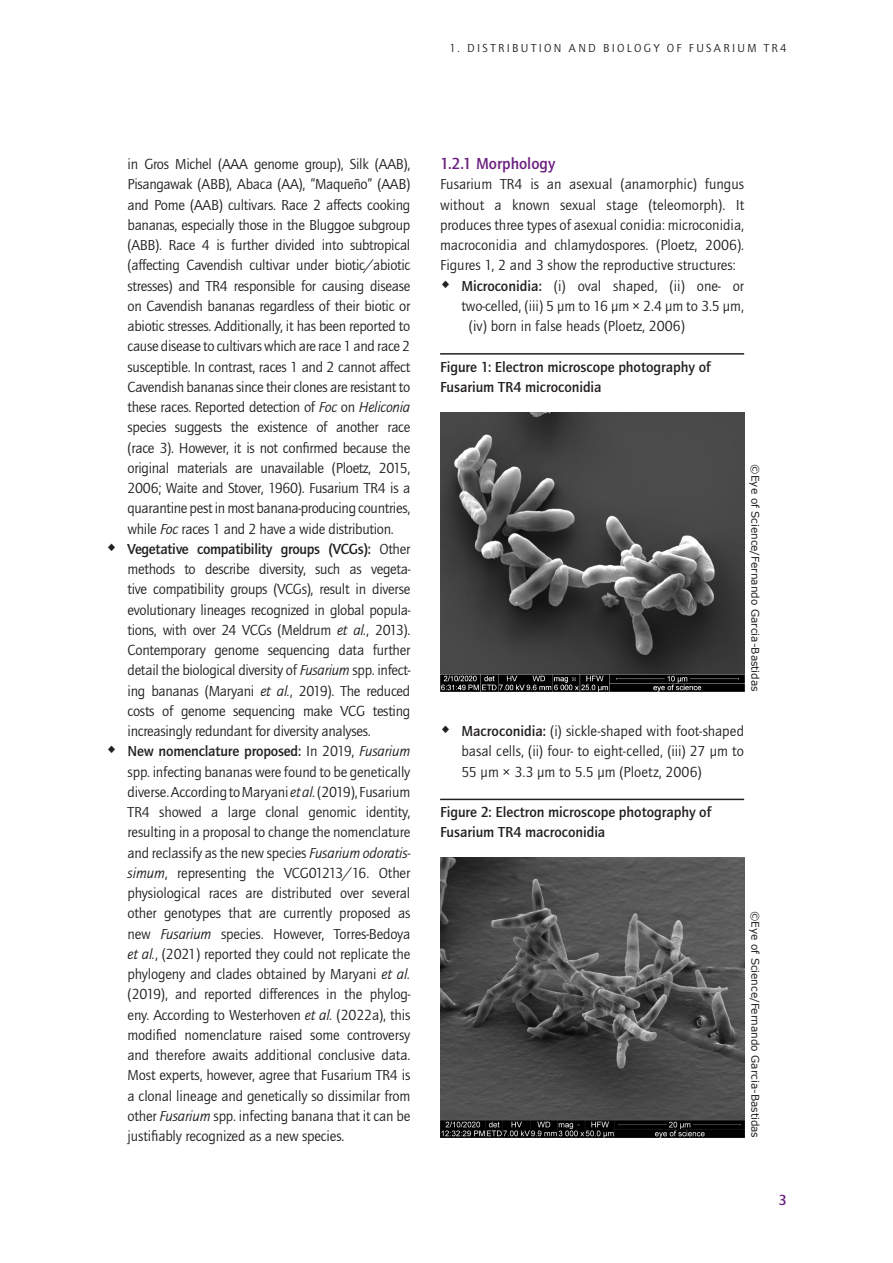
<style>
.page{position:relative;width:893px;height:1263px;background:#fff}
.page>*{position:absolute;margin:0;border:0;box-sizing:border-box;transform-origin:0 0}
.t1{font:500 16.5px "Quay Sans ITC Std";color:#6b1f7e}
.t2{font:15px/20.2px "Quay Sans ITC Std";letter-spacing:-.02em;color:#231f20}
.t3{font:15px "Quay Sans ITC Std";color:#231f20}
.t4{font:500 15px/20.2px "Quay Sans ITC Std";letter-spacing:-.005em;color:#231f20}
.t5{font:500 15px "Quay Sans ITC Std";color:#6b1f7e}
.t6{font:12px "Quay Sans ITC Std";letter-spacing:.19em;color:#231f20}
.t7{font:10.5px "Verdana";color:#231f20}
.s1{font-style:italic}
.s2{font-weight:500}
</style>
<div class="page">
<hr style="left:440px;top:353px;width:304px;height:2px;background:#231f20">
<img style="left:440px;top:412px;width:304px;height:280px">
<hr style="left:440px;top:799px;width:304px;height:1px;background:#231f20">
<img style="left:440px;top:857px;width:304px;height:281px">
<p class="t6" style="left:450px;top:41px;width:339px">1. DISTRIBUTION AND BIOLOGY OF FUSARIUM TR4</p>
<p class="t2" style="left:128px;top:154px;width:284px">in Gros Michel (AAA genome group), Silk (AAB), Pisangawak (ABB), Abaca (AA), “Maqueño” (AAB) and Pome (AAB) cultivars. Race 2 affects cooking bananas, especially those in the Bluggoe subgroup (ABB). Race 4 is further divided into subtropical (affecting Cavendish cultivar under biotic/abiotic stresses) and TR4 responsible for causing disease on Cavendish bananas regardless of their biotic or abiotic stresses. Additionally, it has been reported to cause disease to cultivars which are race 1 and race 2 susceptible. In contrast, races 1 and 2 cannot affect Cavendish bananas since their clones are resistant to these races. Reported detection of <span class="s1">Foc</span> on <span class="s1">Heliconia </span>species suggests the existence of another race (race 3). However, it is not confirmed because the original materials are unavailable (Ploetz, 2015, 2006; Waite and Stover, 1960). Fusarium TR4 is a quarantine pest in most banana-producing countries, while <span class="s1">Foc</span> races 1 and 2 have a wide distribution.<br><span class="s2">Vegetative compatibility groups (VCGs):</span> Other methods to describe diversity, such as vegeta&shy;tive compatibility groups (VCGs), result in diverse evolutionary lineages recognized in global popula&shy;tions, with over 24 VCGs (Meldrum <span class="s1">et al.</span>, 2013).<br>Contemporary genome sequencing data further detail the biological diversity of <span class="s1">Fusarium</span> spp. infect&shy;ing bananas (Maryani <span class="s1">et al.</span>, 2019). The reduced costs of genome sequencing make VCG testing increasingly redundant for diversity analyses.<br><span class="s2">New nomenclature proposed:</span> In 2019, <span class="s1">Fusarium </span>spp. infecting bananas were found to be genetically diverse. According to Maryani <span class="s1">et al.</span> (2019), Fusarium TR4 showed a large clonal genomic identity, resulting in a proposal to change the nomenclature and reclassify as the new species <span class="s1">Fusarium odoratis&shy;simum</span>, representing the VCG01213/16. Other physiological races are distributed over several other genotypes that are currently proposed as new <span class="s1">Fusarium</span> species. However, Torres-Bedoya <span class="s1">et al.</span>, (2021) reported they could not replicate the phylogeny and clades obtained by Maryani <span class="s1">et al. </span>(2019), and reported differences in the phylog&shy;eny. According to Westerhoven <span class="s1">et al.</span> (2022a), this modified nomenclature raised some controversy and therefore awaits additional conclusive data.<br>Most experts, however, agree that Fusarium TR4 is a clonal lineage and genetically so dissimilar from other <span class="s1">Fusarium</span> spp. infecting banana that it can be justifiably recognized as a new species.</p>
<p class="t1" style="left:440px;top:154px;width:117px">1.2.1 Morphology</p>
<p class="t3" style="left:440px;top:176px;width:306px">Fusarium TR4 is an asexual (anamorphic) fungus</p>
<p class="t3" style="left:440px;top:196px;width:306px">without a known sexual stage (teleomorph). It</p>
<p class="t3" style="left:440px;top:217px;width:306px">produces three types of asexual conidia: microconidia,</p>
<p class="t3" style="left:440px;top:237px;width:306px">macroconidia and chlamydospores. (Ploetz, 2006).</p>
<p class="t3" style="left:440px;top:257px;width:297px">Figures 1, 2 and 3 show the reproductive structures:</p>
<p class="t3" style="left:461px;top:277px;width:284px"><span class="s2">Microconidia:</span> (i) oval shaped, (ii) one- or</p>
<p class="t3" style="left:461px;top:298px;width:284px">two-celled, (iii) 5 μm to 16 μm × 2.4 μm to 3.5 μm,</p>
<p class="t3" style="left:469px;top:318px;width:218px">(iv) born in false heads (Ploetz, 2006)</p>
<p class="t4" style="left:440px;top:357px;width:272px">Figure 1: Electron microscope photography of<br>Fusarium TR4 microconidia</p>
<p class="t7" style="left:763px;top:464px;width:229px;rotate:90deg">©Eye of Science/Fernando Garcia-Bastidas</p>
<p class="t2" style="left:461px;top:721px;width:284px;text-align:justify"><span class="s2">Macroconidia:</span> (i) sickle-shaped with foot-shaped basal cells, (ii) four- to eight-celled, (iii) 27 μm to 55 μm × 3.3 μm to 5.5 μm (Ploetz, 2006)</p>
<p class="t4" style="left:440px;top:802px;width:273px">Figure 2: Electron microscope photography of<br>Fusarium TR4 macroconidia</p>
<p class="t7" style="left:763px;top:911px;width:229px;rotate:90deg">©Eye of Science/Fernando Garcia-Bastidas</p>
<p class="t5" style="left:778px;top:1191px;width:10px">3</p>
</div>
